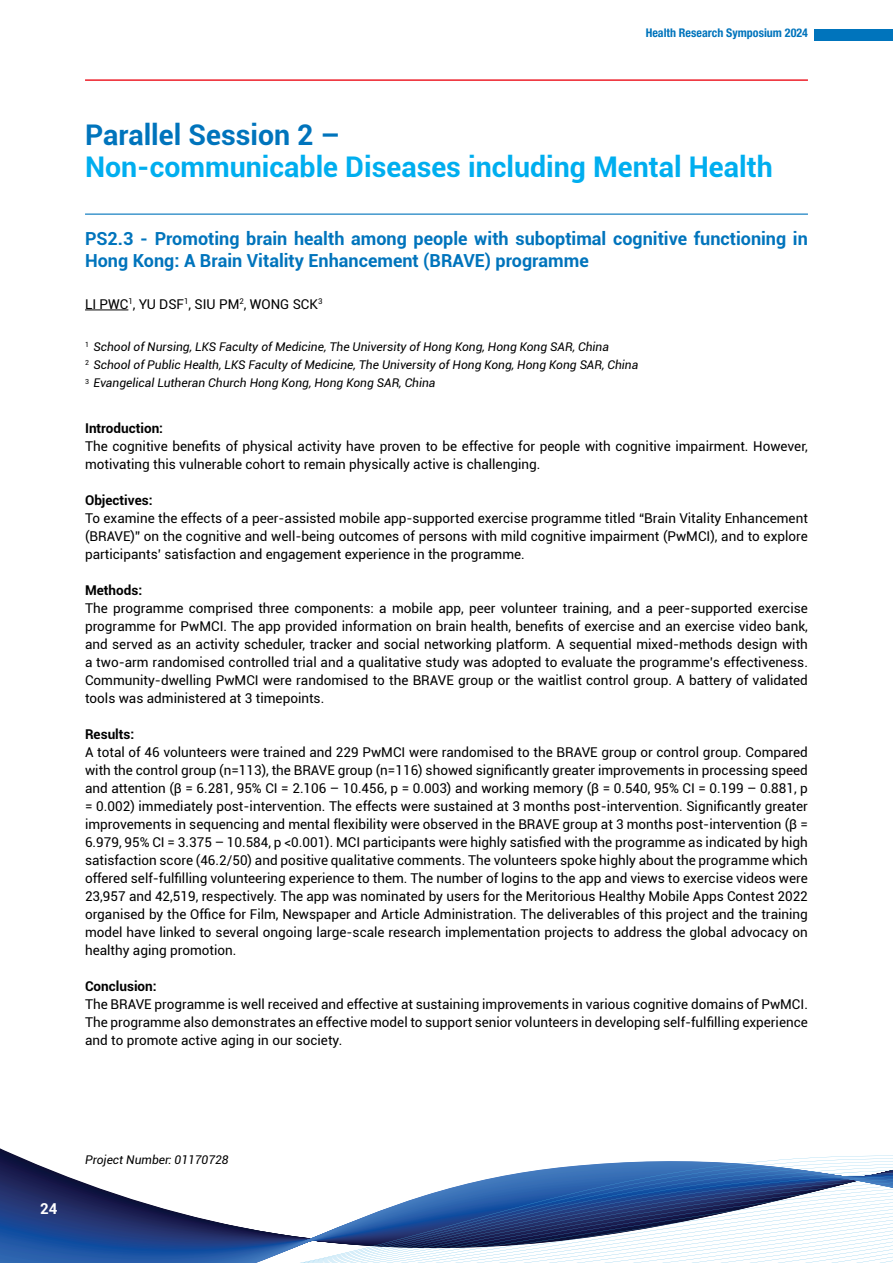
<style>
.page{position:relative;width:893px;height:1263px;background:#fff}
.page>*{position:absolute;margin:0;border:0;box-sizing:border-box;transform-origin:0 0}
.t1{font:700 28.5px "Roboto";color:#00aeef}
.t2{font:700 28.5px "Roboto";color:#0074bc}
.t3{font:700 18px/21.6px "Roboto";color:#0074bc}
.t4{font:700 15px "Roboto";color:#fff}
.t5{font:13.5px/18px "Roboto";color:#000;text-align:justify}
.t6{font:700 13.5px "Roboto";color:#000}
.t7{font:italic 12px/18px "Roboto";color:#000}
.t8{font:700 condensed 12px "Helvetica Neue LT Pro";color:#0074bc}
</style>
<div class="page">
<svg style="left:0;top:1148px;width:893px;height:115px"></svg>
<div style="left:815px;top:30px;width:78px;height:11px;background:#0074bc"></div>
<hr style="left:85px;top:79px;width:723px;height:2px;background:#ed1f29">
<hr style="left:85px;top:214px;width:723px;height:1px;background:#0074bc">
<hr style="left:85px;top:310px;width:43px;height:1px;background:#000">
<p class="t8" style="left:646px;top:26px;width:164px">Health Research Symposium 2024</p>
<h1 class="t2" style="left:85px;top:114px;width:257px">Parallel Session 2 –</h1>
<h1 class="t1" style="left:85px;top:146px;width:689px">Non-communicable Diseases including Mental Health</h1>
<h2 class="t3" style="left:85px;top:227px;width:724px">PS2.3 - Promoting brain health among people with suboptimal cognitive functioning in<br>Hong Kong: A Brain Vitality Enhancement (BRAVE) programme</h2>
<p class="t5" style="left:85px;top:295px;width:239px">LI PWC<sup>1</sup>, YU DSF<sup>1</sup>, SIU PM<sup>2</sup>, WONG SCK<sup>3</sup></p>
<p class="t7" style="left:85px;top:338px;width:555px"><sup>1</sup> School of Nursing, LKS Faculty of Medicine, The University of Hong Kong, Hong Kong SAR, China<br><sup>2</sup> School of Public Health, LKS Faculty of Medicine, The University of Hong Kong, Hong Kong SAR, China<br><sup>3</sup> Evangelical Lutheran Church Hong Kong, Hong Kong SAR, China</p>
<p class="t6" style="left:85px;top:419px;width:80px">Introduction:</p>
<p class="t5" style="left:85px;top:437px;width:724px">The cognitive benefits of physical activity have proven to be effective for people with cognitive impairment. However, motivating this vulnerable cohort to remain physically active is challenging.</p>
<p class="t6" style="left:85px;top:491px;width:69px">Objectives:</p>
<p class="t5" style="left:85px;top:509px;width:724px">To examine the effects of a peer-assisted mobile app-supported exercise programme titled “Brain Vitality Enhancement (BRAVE)” on the cognitive and well-being outcomes of persons with mild cognitive impairment (PwMCI), and to explore participants’ satisfaction and engagement experience in the programme.</p>
<p class="t6" style="left:85px;top:581px;width:59px">Methods:</p>
<p class="t5" style="left:85px;top:599px;width:724px">The programme comprised three components: a mobile app, peer volunteer training, and a peer-supported exercise programme for PwMCI. The app provided information on brain health, benefits of exercise and an exercise video bank, and served as an activity scheduler, tracker and social networking platform. A sequential mixed-methods design with a two-arm randomised controlled trial and a qualitative study was adopted to evaluate the programme’s effectiveness.<br>Community-dwelling PwMCI were randomised to the BRAVE group or the waitlist control group. A battery of validated tools was administered at 3 timepoints.</p>
<p class="t6" style="left:85px;top:724px;width:51px">Results:</p>
<p class="t5" style="left:85px;top:743px;width:724px">A total of 46 volunteers were trained and 229 PwMCI were randomised to the BRAVE group or control group. Compared with the control group (n=113), the BRAVE group (n=116) showed significantly greater improvements in processing speed and attention (β = 6.281, 95% CI = 2.106 – 10.456, p = 0.003) and working memory (β = 0.540, 95% CI = 0.199 – 0.881, p = 0.002) immediately post-intervention. The effects were sustained at 3 months post-intervention. Significantly greater improvements in sequencing and mental flexibility were observed in the BRAVE group at 3 months post-intervention (β = 6.979, 95% CI = 3.375 – 10.584, p &lt;0.001). MCI participants were highly satisfied with the programme as indicated by high satisfaction score (46.2/50) and positive qualitative comments. The volunteers spoke highly about the programme which offered self-fulfilling volunteering experience to them. The number of logins to the app and views to exercise videos were 23,957 and 42,519, respectively. The app was nominated by users for the Meritorious Healthy Mobile Apps Contest 2022 organised by the Office for Film, Newspaper and Article Administration. The deliverables of this project and the training model have linked to several ongoing large-scale research implementation projects to address the global advocacy on healthy aging promotion.</p>
<p class="t6" style="left:85px;top:976px;width:73px">Conclusion:</p>
<p class="t5" style="left:85px;top:994px;width:724px">The BRAVE programme is well received and effective at sustaining improvements in various cognitive domains of PwMCI.<br>The programme also demonstrates an effective model to support senior volunteers in developing self-fulfilling experience and to promote active aging in our society.</p>
<p class="t4" style="left:40px;top:1198px;width:19px">24</p>
<p class="t7" style="left:85px;top:1150px;width:145px">Project Number: 01170728</p>
</div>
